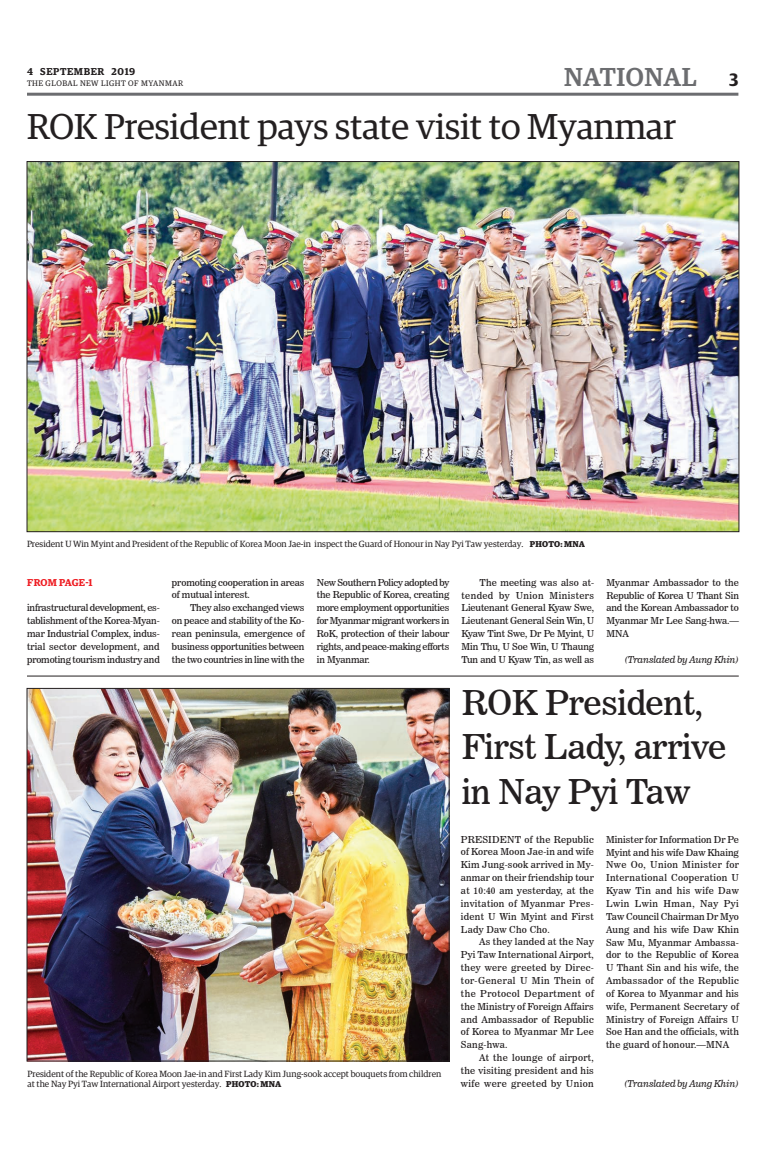
<style>
.page{position:relative;width:773px;height:1152px;background:#fff}
.page>*{position:absolute;margin:0;border:0;box-sizing:border-box;transform-origin:0 0}
.t1{font:36px "Guardian Egyp";color:#231f20}
.t2{font:34px/44.8px "News 706 BT Roman C";letter-spacing:-.01em;color:#231f20}
.t3{font:500 26px "Guardian Egyp";letter-spacing:.02em;color:#6c6d70}
.t4{font:600 10px "Guardian Egyp";letter-spacing:.06em;color:#231f20}
.t5{font:600 10px "Guardian Egyp";letter-spacing:.01em;color:#ee1d23}
.t6{font:9.5px/12.9px "News 706 BT Roman C";letter-spacing:-.01em;color:#231f20;text-align:justify}
.t7{font:9.5px "News 706 BT Italic C";letter-spacing:-.01em;color:#231f20}
.t8{font:9px/10.8px "Guardian Egyp";color:#231f20}
.t9{font:8px "Guardian Egyp";letter-spacing:.06em;color:#231f20}
.s1{font-weight:600;font-size:18px;color:#231f20}
.s2{font-weight:700;font-size:8.5px}
</style>
<div class="page">
<hr style="left:27px;top:93px;width:711px;height:3px;background:#6c6d70">
<hr style="left:27px;top:676px;width:711px;height:1px;background:#231f20">
<img style="left:29px;top:163px;width:708px;height:367px">
<img style="left:29px;top:690px;width:418px;height:369px">
<div style="left:27px;top:688px;width:422px;height:373px;border:1px solid #231f20"></div>
<h3 class="t3" style="left:564px;top:59px;width:176px">NATIONAL <span class="s1">3</span></h3>
<p class="t4" style="left:27px;top:64px;width:110px">4 SEPTEMBER 2019</p>
<p class="t9" style="left:27px;top:78px;width:158px">THE GLOBAL NEW LIGHT OF MYANMAR</p>
<h1 class="t1" style="left:27px;top:101px;width:650px">ROK President pays state visit to Myanmar</h1>
<p class="t8" style="left:27px;top:538px;width:559px">President U Win Myint and President of the Republic of Korea Moon Jae-in inspect the Guard of Honour in Nay Pyi Taw yesterday. <span class="s2">PHOTO: MNA</span></p>
<p class="t5" style="left:27px;top:575px;width:67px">FROM PAGE-1</p>
<p class="t6" style="left:27px;top:601px;width:134px">infrastructural development, es&shy;tablishment of the Korea-Myan&shy;mar Industrial Complex, indus&shy;trial sector development, and promoting tourism industry and</p>
<p class="t6" style="left:172px;top:576px;width:134px">promoting cooperation in areas of mutual interest.</p>
<p class="t6" style="left:172px;top:601px;width:134px;text-indent:18px">They also exchanged views on peace and stability of the Ko&shy;rean peninsula, emergence of business opportunities between the two countries in line with the</p>
<p class="t6" style="left:317px;top:576px;width:134px">New Southern Policy adopted by the Republic of Korea, creating more employment opportunities for Myanmar migrant workers in RoK, protection of their labour rights, and peace-making efforts in Myanmar.</p>
<p class="t6" style="left:461px;top:576px;width:134px;text-indent:18px">The meeting was also at&shy;tended by Union Ministers Lieutenant General Kyaw Swe, Lieutenant General Sein Win, U Kyaw Tint Swe, Dr Pe Myint, U Min Thu, U Soe Win, U Thaung Tun and U Kyaw Tin, as well as</p>
<p class="t6" style="left:606px;top:576px;width:134px">Myanmar Ambassador to the Republic of Korea U Thant Sin and the Korean Ambassador to Myanmar Mr Lee Sang-hwa.— MNA</p>
<p class="t7" style="left:624px;top:654px;width:116px">(Translated by Aung Khin)</p>
<p class="t8" style="left:28px;top:1068px;width:415px">President of the Republic of Korea Moon Jae-in and First Lady Kim Jung-sook accept bouquets from children at the Nay Pyi Taw International Airport yesterday. <span class="s2">PHOTO: MNA</span></p>
<h2 class="t2" style="left:461px;top:680px;width:266px">ROK President,<br>First Lady, arrive in Nay Pyi Taw</h2>
<p class="t6" style="left:461px;top:833px;width:134px">PRESIDENT of the Republic of Korea Moon Jae-in and wife Kim Jung-sook arrived in My&shy;anmar on their friendship tour at 10:40 am yesterday, at the invitation of Myanmar Pres&shy;ident U Win Myint and First Lady Daw Cho Cho.</p>
<p class="t6" style="left:461px;top:936px;width:134px;text-indent:18px">As they landed at the Nay Pyi Taw International Airport, they were greeted by Direc&shy;tor-General U Min Thein of the Protocol Department of the Ministry of Foreign Affairs and Ambassador of Republic of Korea to Myanmar Mr Lee Sang-hwa.</p>
<p class="t6" style="left:461px;top:1051px;width:134px;text-indent:18px">At the lounge of airport, the visiting president and his wife were greeted by Union</p>
<p class="t6" style="left:606px;top:833px;width:134px">Minister for Information Dr Pe Myint and his wife Daw Khaing Nwe Oo, Union Minister for International Cooperation U Kyaw Tin and his wife Daw Lwin Lwin Hman, Nay Pyi Taw Council Chairman Dr Myo Aung and his wife Daw Khin Saw Mu, Myanmar Ambassa&shy;dor to the Republic of Korea U Thant Sin and his wife, the Ambassador of the Republic of Korea to Myanmar and his wife, Permanent Secretary of Ministry of Foreign Affairs U Soe Han and the officials, with the guard of honour.—MNA</p>
<p class="t7" style="left:624px;top:1078px;width:116px">(Translated by Aung Khin)</p>
</div>
